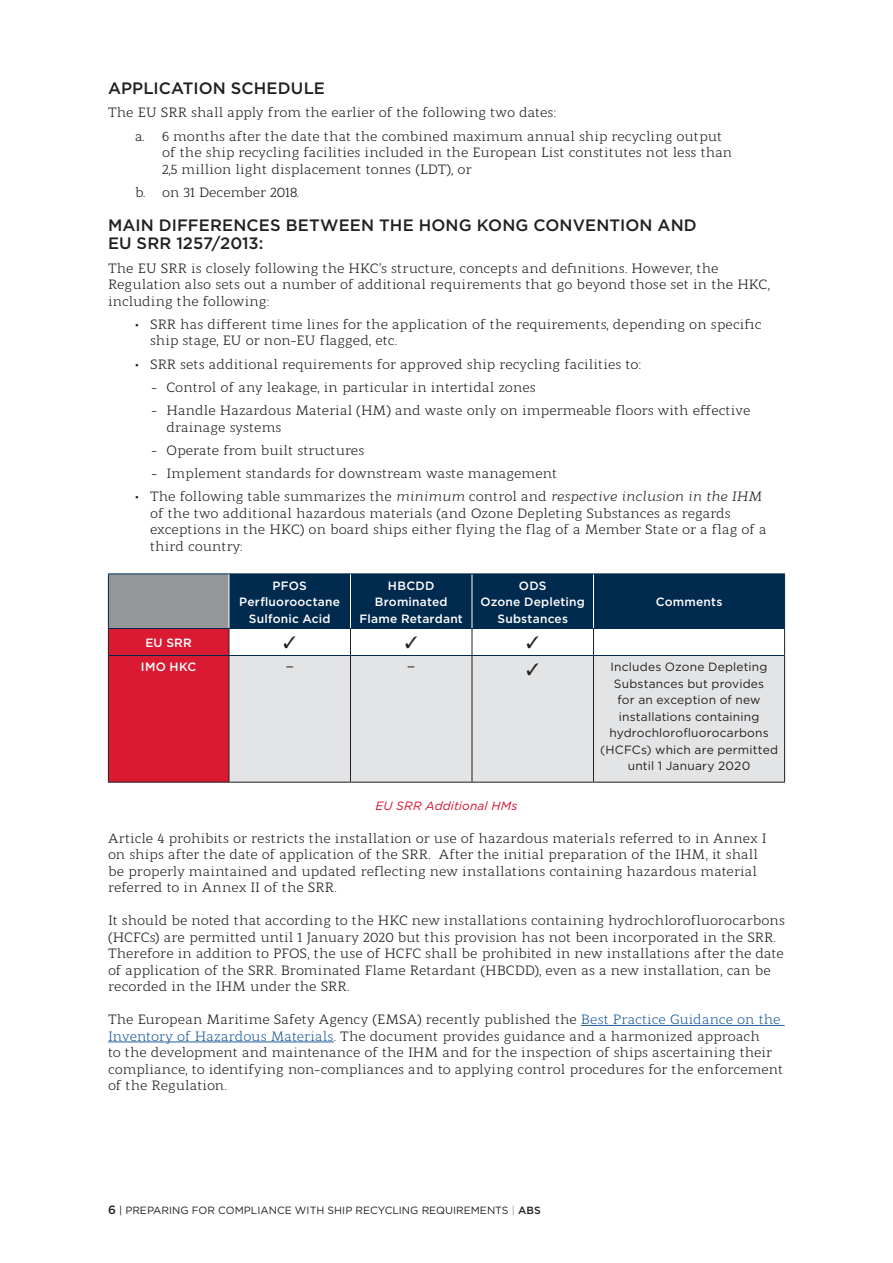
<style>
.page{position:relative;width:893px;height:1263px;background:#fff}
.page>*{position:absolute;margin:0;border:0;box-sizing:border-box;transform-origin:0 0}
.t1{font:500 16.5px/18px "Gotham";letter-spacing:.005em;color:#231f20}
.t2{font:13.5px/16.5px "Modum";color:#231f20}
.t3{font:12px/16.5px "Gotham";letter-spacing:.015em;color:#231f20;text-align:center}
.t4{font:500 12px/16.5px "Gotham";letter-spacing:.02em;color:#fff;text-align:center}
.t5{font:italic 12px "Gotham";letter-spacing:.015em;color:#d30d2b}
.t6{font:12px "Arial";color:#231f20}
.t7{font:10.5px "Gotham";color:#231f20}
.s1{font-style:italic}
.s2{color:#215e9f}
.s3{font-weight:500;font-size:12px}
.s4{color:#949698}
.s5{font-weight:500}
</style>
<div class="page">
<hr style="left:581px;top:1025px;width:204px;height:1px;background:#215e9f">
<hr style="left:108px;top:1041px;width:226px;height:1px;background:#215e9f">
<hr style="left:108px;top:573px;width:121px;height:1px;background:#002a4e">
<hr style="left:229px;top:573px;width:121px;height:1px;background:#002a4e">
<hr style="left:350px;top:573px;width:122px;height:1px;background:#002a4e">
<hr style="left:472px;top:573px;width:121px;height:1px;background:#002a4e">
<hr style="left:593px;top:573px;width:192px;height:1px;background:#002a4e">
<hr style="left:108px;top:782px;width:121px;height:1px;background:#231f20">
<hr style="left:229px;top:782px;width:121px;height:1px;background:#231f20">
<hr style="left:350px;top:782px;width:122px;height:1px;background:#231f20">
<hr style="left:472px;top:782px;width:121px;height:1px;background:#231f20">
<hr style="left:593px;top:782px;width:192px;height:1px;background:#231f20">
<svg style="left:108px;top:574px;width:677px;height:208px;background:#ad9ea9"></svg>
<p class="t1" style="left:108px;top:79px;width:218px">APPLICATION SCHEDULE</p>
<p class="t2" style="left:135px;top:100px;width:589px;line-height:23.2px;text-indent:-27px">The EU SRR shall apply from the earlier of the following two dates:<br>a. 6 months after the date that the combined maximum annual ship recycling output</p>
<p class="t2" style="left:162px;top:143px;width:572px">of the ship recycling facilities included in the European List constitutes not less than<br>2,5 million light displacement tonnes (LDT), or</p>
<p class="t2" style="left:135px;top:183px;width:166px">b. on 31 December 2018.</p>
<p class="t1" style="left:108px;top:216px;width:590px">MAIN DIFFERENCES BETWEEN THE HONG KONG CONVENTION AND<br>EU SRR 1257/2013:</p>
<p class="t2" style="left:108px;top:258px;width:664px">The EU SRR is closely following the HKC’s structure, concepts and definitions. However, the<br>Regulation also sets out a number of additional requirements that go beyond those set in the HKC, including the following:</p>
<p class="t2" style="left:150px;top:315px;width:613px;text-indent:-15px">• SRR has different time lines for the application of the requirements, depending on specific ship stage, EU or non-EU flagged, etc.</p>
<p class="t2" style="left:135px;top:354px;width:507px">• SRR sets additional requirements for approved ship recycling facilities to:</p>
<p class="t2" style="left:151px;top:378px;width:386px">- Control of any leakage, in particular in intertidal zones</p>
<p class="t2" style="left:166px;top:401px;width:585px;text-indent:-15px">- Handle Hazardous Material (HM) and waste only on impermeable floors with effective drainage systems</p>
<p class="t2" style="left:151px;top:441px;width:214px">- Operate from built structures</p>
<p class="t2" style="left:151px;top:464px;width:407px">- Implement standards for downstream waste management</p>
<p class="t2" style="left:150px;top:487px;width:618px;text-indent:-15px">• The following table summarizes the <span class="s1">minimum</span> control and <span class="s1">respective inclusion in the IHM </span>of the two additional hazardous materials (and Ozone Depleting Substances as regards exceptions in the HKC) on board ships either flying the flag of a Member State or a flag of a third country:</p>
<p class="t4" style="left:239px;top:577px;width:102px">PFOS<br>Perfluorooctane<br>Sulfonic Acid</p>
<p class="t4" style="left:360px;top:577px;width:105px">HBCDD<br>Brominated<br>Flame Retardant</p>
<p class="t4" style="left:481px;top:577px;width:106px">ODS<br>Ozone Depleting<br>Substances</p>
<p class="t4" style="left:656px;top:593px;width:68px">Comments</p>
<p class="t4" style="left:145px;top:634px;width:48px">EU SRR</p>
<p class="t4" style="left:141px;top:658px;width:57px">IMO HKC</p>
<p class="t6" style="left:286px;top:658px;width:8px">‒</p>
<p class="t6" style="left:408px;top:658px;width:8px">‒</p>
<p class="t3" style="left:600px;top:658px;width:179px">Includes Ozone Depleting<br>Substances but provides<br>for an exception of new installations containing hydrochlorofluorocarbons (HCFCs) which are permitted until 1 January 2020</p>
<p class="t5" style="left:376px;top:798px;width:143px">EU SRR Additional HMs</p>
<p class="t2" style="left:108px;top:828px;width:660px">Article 4 prohibits or restricts the installation or use of hazardous materials referred to in Annex I on ships after the date of application of the SRR. After the initial preparation of the IHM, it shall be properly maintained and updated reflecting new installations containing hazardous material referred to in Annex II of the SRR.</p>
<p class="t2" style="left:108px;top:911px;width:678px">It should be noted that according to the HKC new installations containing hydrochlorofluorocarbons (HCFCs) are permitted until 1 January 2020 but this provision has not been incorporated in the SRR.<br>Therefore in addition to PFOS, the use of HCFC shall be prohibited in new installations after the date of application of the SRR. Brominated Flame Retardant (HBCDD), even as a new installation, can be recorded in the IHM under the SRR.</p>
<p class="t2" style="left:108px;top:1010px;width:677px">The European Maritime Safety Agency (EMSA) recently published the <span class="s2">Best Practice Guidance on the Inventory of Hazardous Materials</span>. The document provides guidance and a harmonized approach<br>to the development and maintenance of the IHM and for the inspection of ships ascertaining their compliance, to identifying non-compliances and to applying control procedures for the enforcement of the Regulation.</p>
<p class="t7" style="left:108px;top:1203px;width:434px"><span class="s3">6</span> | PREPARING FOR COMPLIANCE WITH SHIP RECYCLING REQUIREMENTS <span class="s4">|</span> <span class="s5">ABS</span></p>
</div>
